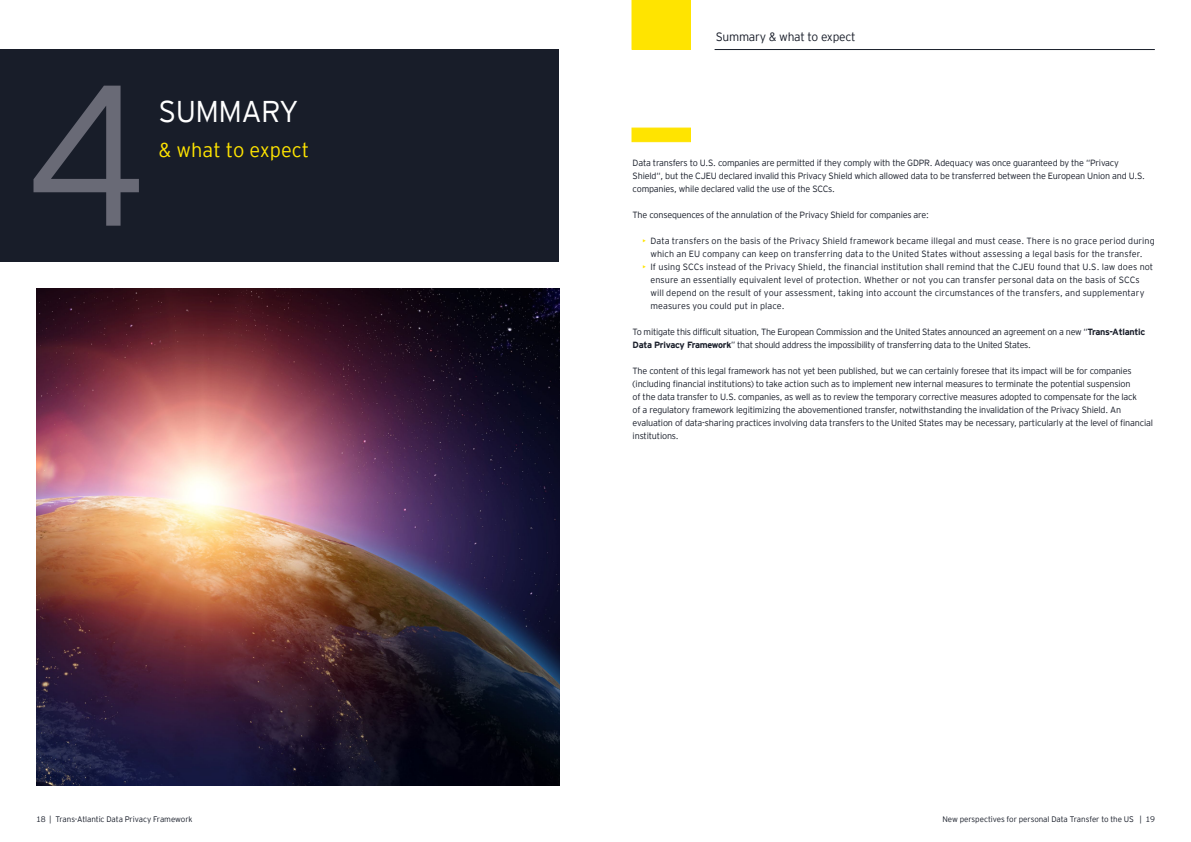
<style>
.page{position:relative;width:1191px;height:842px;background:#fff}
.page>*{position:absolute;margin:0;border:0;box-sizing:border-box;transform-origin:0 0}
.t1{font:300 200px "EY Interstate";color:#696a76}
.t2{font:300 30px "EY Interstate";letter-spacing:-.02em;color:#fff}
.t3{font:300 20px "EY Interstate";color:#ffe400}
.t4{font:300 12px "EY Interstate";letter-spacing:-.02em;color:#181d29}
.t5{font:300 9px/13px "EY Interstate";letter-spacing:-.02em;color:#181d29}
.t6{font:300 9px/13px "EY Interstate";letter-spacing:.005em;color:#181d29}
.t7{font:300 9px/13px "EY Interstate";letter-spacing:.01em;color:#181d29;text-align:center}
.t8{font:300 8px "EY Interstate";letter-spacing:-.01em;color:#181d29}
.s1{color:#ffe400}
.s2{font-weight:700}
</style>
<div class="page">
<div style="left:631px;top:128px;width:60px;height:14px;background:#ffe400;border:1px solid #ffe400"></div>
<div style="left:632px;top:0;width:58px;height:49px;background:#ffe400"></div>
<div style="left:631px;top:0;width:60px;height:50px;border:1px solid #ffe400"></div>
<hr style="left:714px;top:49px;width:440px;height:1px;background:#181d29">
<img style="left:36px;top:289px;width:523px;height:496px">
<div style="left:0;top:49px;width:559px;height:213px;background:#181d29"></div>
<h1 class="t1" style="left:25px;top:13px;width:126px">4</h1>
<h2 class="t2" style="left:158px;top:90px;width:142px">SUMMARY</h2>
<h3 class="t3" style="left:158px;top:136px;width:152px">&amp; what to expect</h3>
<h3 class="t4" style="left:715px;top:29px;width:141px">Summary &amp; what to expect</h3>
<p class="t5" style="left:632px;top:156px;width:514px">Data transfers to U.S. companies are permitted if they comply with the GDPR. Adequacy was once guaranteed by the “Privacy<br>Shield“, but the CJEU declared invalid this Privacy Shield which allowed data to be transferred between the European Union and U.S. companies, while declared valid the use of the SCCs.</p>
<p class="t5" style="left:632px;top:208px;width:298px">The consequences of the annulation of the Privacy Shield for companies are:</p>
<p class="t7" style="left:642px;top:234px;width:514px"><span class="s1">•</span> Data transfers on the basis of the Privacy Shield framework became illegal and must cease. There is no grace period during which an EU company can keep on transferring data to the United States without assessing a legal basis for the transfer.</p>
<p class="t6" style="left:650px;top:260px;width:504px;text-indent:-8px"><span class="s1">•</span> If using SCCs instead of the Privacy Shield, the financial institution shall remind that the CJEU found that U.S. law does not ensure an essentially equivalent level of protection. Whether or not you can transfer personal data on the basis of SCCs will depend on the result of your assessment, taking into account the circumstances of the transfers, and supplementary measures you could put in place.</p>
<p class="t5" style="left:632px;top:325px;width:514px">To mitigate this difficult situation, The European Commission and the United States announced an agreement on a new “<span class="s2">Trans-Atlantic<br>Data Privacy Framework</span>” that should address the impossibility of transferring data to the United States.</p>
<p class="t5" style="left:632px;top:364px;width:522px">The content of this legal framework has not yet been published, but we can certainly foresee that its impact will be for companies (including financial institutions) to take action such as to implement new internal measures to terminate the potential suspension<br>of the data transfer to U.S. companies, as well as to review the temporary corrective measures adopted to compensate for the lack<br>of a regulatory framework legitimizing the abovementioned transfer, notwithstanding the invalidation of the Privacy Shield. An evaluation of data-sharing practices involving data transfers to the United States may be necessary, particularly at the level of financial institutions.</p>
<p class="t8" style="left:36px;top:813px;width:158px">18 | Trans-Atlantic Data Privacy Framework</p>
<p class="t8" style="left:942px;top:813px;width:214px">New perspectives for personal Data Transfer to the US | 19</p>
</div>
